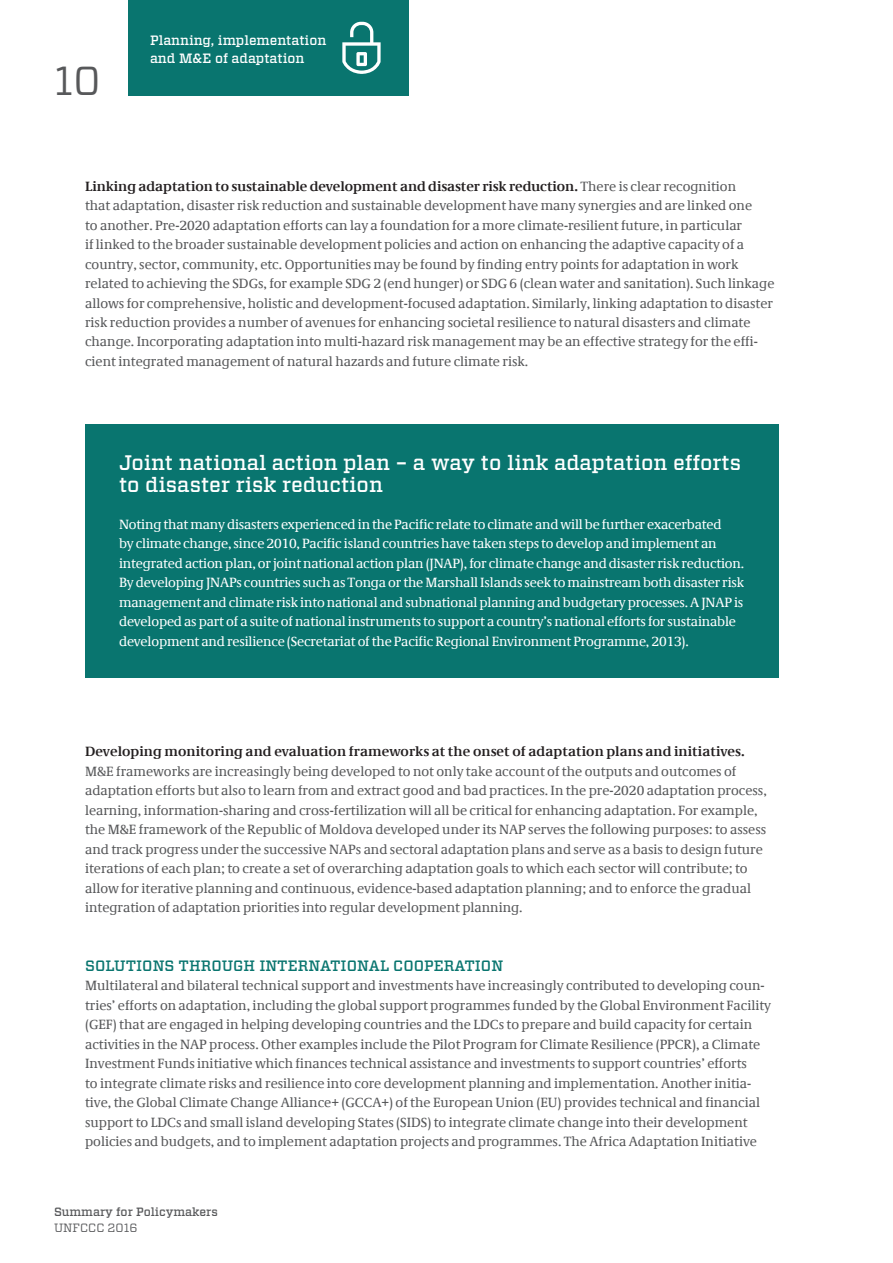
<style>
.page{position:relative;width:893px;height:1263px;background:#fff}
.page>*{position:absolute;margin:0;border:0;box-sizing:border-box;transform-origin:0 0}
.t1{font:40.5px "Vitesse";color:#57585a}
.t2{font:500 21px/22.5px "Vitesse";color:#fff}
.t3{font:500 15px "Vitesse";color:#09756f}
.t4{font:13.5px/19.5px "Demos Com";color:#57585a}
.t5{font:13.5px/19.5px "Demos Com";letter-spacing:-.015em;color:#fff}
.t6{font:700 13.5px "Demos Com";letter-spacing:.01em;color:#231f20}
.t7{font:500 13.5px/18px "Vitesse";color:#fff}
.t8{font:500 12px "Vitesse";color:#57585a}
.t9{font:12px "Vitesse";color:#57585a}
.s1{font-weight:700;color:#231f20}
</style>
<div class="page">
<div style="left:85px;top:424px;width:693px;height:254px;background:#09756f"></div>
<div style="left:129px;top:0;width:280px;height:96px;background:#09756f"></div>
<svg style="left:342px;top:22px;width:39px;height:52px"></svg>
<h1 class="t1" style="left:54px;top:53px;width:48px">10</h1>
<p class="t7" style="left:150px;top:32px;width:178px">Planning, implementation and M&amp;E of adaptation</p>
<p class="t4" style="left:85px;top:176px;width:691px"><span class="s1">Linking adaptation to sustainable development and disaster risk reduction.</span> There is clear recognition<br>that adaptation, disaster risk reduction and sustainable development have many synergies and are linked one<br>to another. Pre-2020 adaptation efforts can lay a foundation for a more climate-resilient future, in particular<br>if linked to the broader sustainable development policies and action on enhancing the adaptive capacity of a country, sector, community, etc. Opportunities may be found by finding entry points for adaptation in work related to achieving the SDGs, for example SDG 2 (end hunger) or SDG 6 (clean water and sanitation). Such linkage allows for comprehensive, holistic and development-focused adaptation. Similarly, linking adaptation to disaster risk reduction provides a number of avenues for enhancing societal resilience to natural disasters and climate change. Incorporating adaptation into multi-hazard risk management may be an effective strategy for the effi&shy;cient integrated management of natural hazards and future climate risk.</p>
<h2 class="t2" style="left:119px;top:451px;width:623px">Joint national action plan – a way to link adaptation efforts to disaster risk reduction</h2>
<p class="t5" style="left:119px;top:515px;width:627px">Noting that many disasters experienced in the Pacific relate to climate and will be further exacerbated<br>by climate change, since 2010, Pacific island countries have taken steps to develop and implement an integrated action plan, or joint national action plan (JNAP), for climate change and disaster risk reduction.<br>By developing JNAPs countries such as Tonga or the Marshall Islands seek to mainstream both disaster risk management and climate risk into national and subnational planning and budgetary processes. A JNAP is developed as part of a suite of national instruments to support a country’s national efforts for sustainable development and resilience (Secretariat of the Pacific Regional Environment Programme, 2013).</p>
<p class="t6" style="left:85px;top:743px;width:661px">Developing monitoring and evaluation frameworks at the onset of adaptation plans and initiatives.</p>
<p class="t4" style="left:85px;top:761px;width:683px">M&amp;E frameworks are increasingly being developed to not only take account of the outputs and outcomes of adaptation efforts but also to learn from and extract good and bad practices. In the pre-2020 adaptation process, learning, information-sharing and cross-fertilization will all be critical for enhancing adaptation. For example, the M&amp;E framework of the Republic of Moldova developed under its NAP serves the following purposes: to assess and track progress under the successive NAPs and sectoral adaptation plans and serve as a basis to design future iterations of each plan; to create a set of overarching adaptation goals to which each sector will contribute; to allow for iterative planning and continuous, evidence-based adaptation planning; and to enforce the gradual integration of adaptation priorities into regular development planning.</p>
<p class="t3" style="left:85px;top:955px;width:420px">SOLUTIONS THROUGH INTERNATIONAL COOPERATION</p>
<p class="t4" style="left:85px;top:976px;width:688px">Multilateral and bilateral technical support and investments have increasingly contributed to developing coun&shy;tries’ efforts on adaptation, including the global support programmes funded by the Global Environment Facility (GEF) that are engaged in helping developing countries and the LDCs to prepare and build capacity for certain activities in the NAP process. Other examples include the Pilot Program for Climate Resilience (PPCR), a Climate Investment Funds initiative which finances technical assistance and investments to support countries’ efforts<br>to integrate climate risks and resilience into core development planning and implementation. Another initia&shy;tive, the Global Climate Change Alliance+ (GCCA+) of the European Union (EU) provides technical and financial support to LDCs and small island developing States (SIDS) to integrate climate change into their development policies and budgets, and to implement adaptation projects and programmes. The Africa Adaptation Initiative</p>
<p class="t8" style="left:54px;top:1203px;width:165px">Summary for Policymakers</p>
<p class="t9" style="left:54px;top:1220px;width:85px">UNFCCC 2016</p>
</div>
